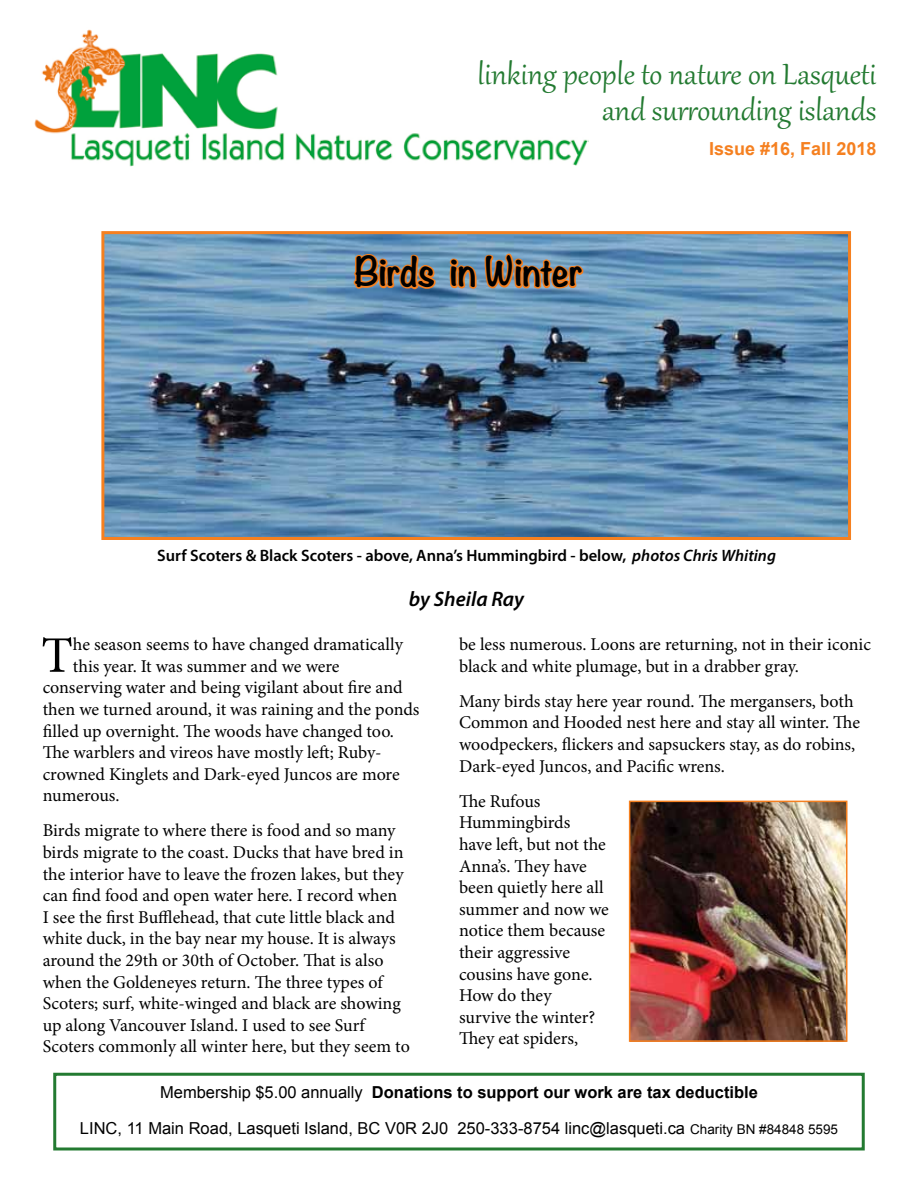
<style>
.page{position:relative;width:918px;height:1188px;background:#fff}
.page>*{position:absolute;margin:0;border:0;box-sizing:border-box;transform-origin:0 0}
.t1{font:51.3px "Minion Pro";color:#000}
.t2{font:36px/36px "Gabriola";color:#237a31;text-align:right}
.t3{font:700 36px "Noteworthy";color:#000}
.t4{font:italic 600 21px "Myriad Pro";color:#000}
.t5{font:18px/21.6px "Minion Pro";letter-spacing:-.005em;color:#000}
.t6{font:700 18px "Arial";color:#f58020}
.t7{font:16.5px/36px "Arial";color:#000;text-align:center}
.t8{font:600 16.5px "Myriad Pro";color:#000}
.s1{font-style:italic}
.s2{font-weight:700}
.s3{font-size:13.5px}
</style>
<div class="page">
<div style="left:53px;top:1073px;width:812px;height:77px;border:3px solid #237a31"></div>
<img style="left:34px;top:29px;width:545px;height:137px">
<svg style="left:476px;top:32px;width:113px;height:130px"></svg>
<img style="left:105px;top:235px;width:742px;height:301px">
<div style="left:101px;top:231px;width:750px;height:309px;border:3px solid #f58020"></div>
<svg style="left:352px;top:231px;width:86px;height:61px;background:#958a81"></svg>
<svg style="left:447px;top:252px;width:138px;height:39px;background:#a6907d"></svg>
<img style="left:632px;top:804px;width:213px;height:235px">
<div style="left:629px;top:801px;width:219px;height:241px;border:2px solid #f58020"></div>
<h2 class="t2" style="left:478px;top:54px;width:400px">linking people to nature on Lasqueti and surrounding islands</h2>
<p class="t6" style="left:709px;top:137px;width:169px">Issue #16, Fall 2018</p>
<h2 class="t3" style="left:354px;top:240px;width:231px">Birds in Winter</h2>
<p class="t8" style="left:157px;top:545px;width:620px">Surf Scoters &amp; Black Scoters - above, Anna’s Hummingbird - below, <span class="s1">photos Chris Whiting</span></p>
<p class="t4" style="left:409px;top:586px;width:117px">by Sheila Ray</p>
<h1 class="t1" style="left:41px;top:621px;width:33px">T</h1>
<p class="t5" style="left:73px;top:634px;width:332px">he season seems to have changed dramatically</p>
<p class="t5" style="left:73px;top:655px;width:268px">this year. It was summer and we were</p>
<p class="t5" style="left:43px;top:677px;width:361px">conserving water and being vigilant about fire and</p>
<p class="t5" style="left:43px;top:699px;width:378px">then we turned around, it was raining and the ponds</p>
<p class="t5" style="left:43px;top:720px;width:353px">filled up overnight. The woods have changed too.</p>
<p class="t5" style="left:43px;top:742px;width:341px">The warblers and vireos have mostly left; Ruby-</p>
<p class="t5" style="left:43px;top:763px;width:359px">crowned Kinglets and Dark-eyed Juncos are more</p>
<p class="t5" style="left:43px;top:785px;width:79px">numerous.</p>
<p class="t5" style="left:43px;top:820px;width:369px">Birds migrate to where there is food and so many birds migrate to the coast. Ducks that have bred in the interior have to leave the frozen lakes, but they can find food and open water here. I record when<br>I see the first Bufflehead, that cute little black and white duck, in the bay near my house. It is always around the 29th or 30th of October. That is also when the Goldeneyes return. The three types of Scoters; surf, white-winged and black are showing up along Vancouver Island. I used to see Surf Scoters commonly all winter here, but they seem to</p>
<p class="t5" style="left:459px;top:634px;width:413px">be less numerous. Loons are returning, not in their iconic black and white plumage, but in a drabber gray.</p>
<p class="t5" style="left:459px;top:690px;width:403px">Many birds stay here year round. The mergansers, both Common and Hooded nest here and stay all winter. The woodpeckers, flickers and sapsuckers stay, as do robins, Dark-eyed Juncos, and Pacific wrens.</p>
<p class="t5" style="left:459px;top:790px;width:151px">The Rufous<br>Hummingbirds<br>have left, but not the<br>Anna’s. They have been quietly here all summer and now we notice them because their aggressive cousins have gone.<br>How do they<br>survive the winter?<br>They eat spiders,</p>
<p class="t7" style="left:80px;top:1074px;width:760px">Membership $5.00 annually <span class="s2">Donations to support our work are tax deductible<br></span>LINC, 11 Main Road, Lasqueti Island, BC V0R 2J0 250-333-8754 linc@lasqueti.ca <span class="s3">Charity BN #84848 5595</span></p>
</div>
